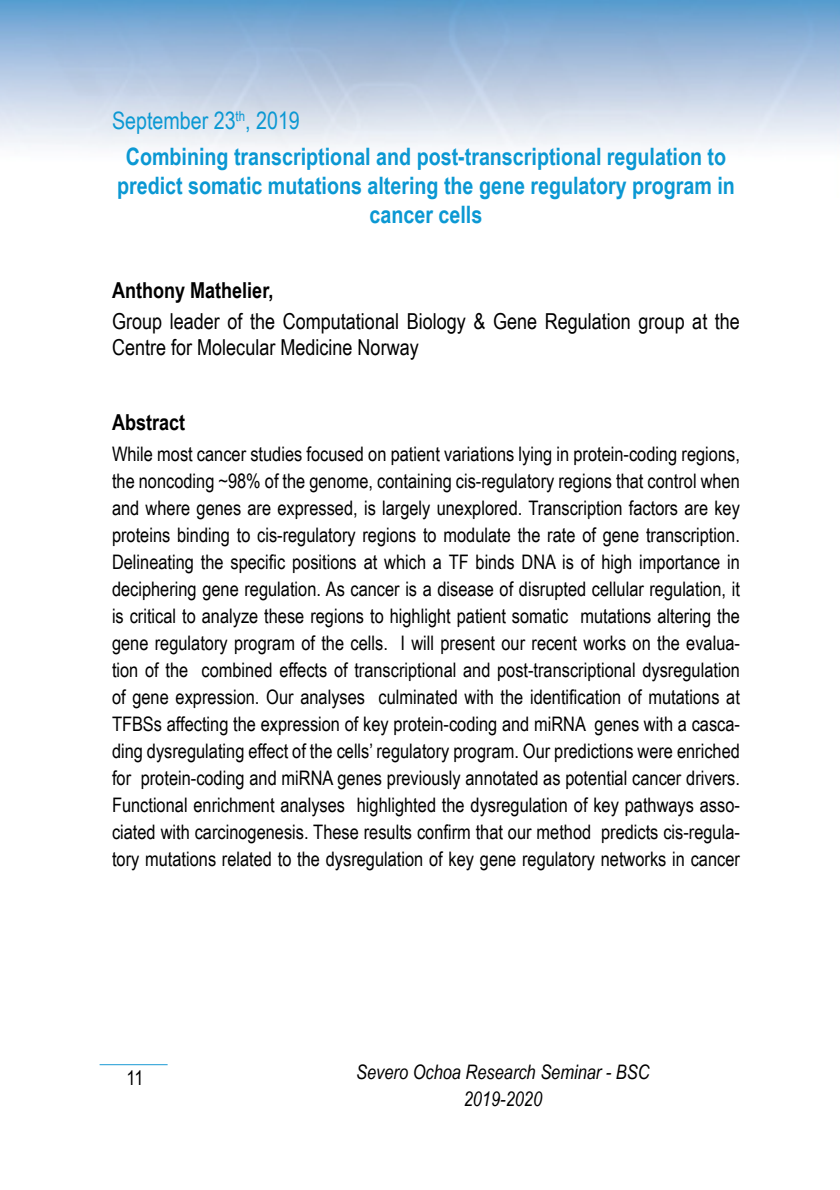
<style>
.page{position:relative;width:840px;height:1190px;background:#fff}
.page>*{position:absolute;margin:0;border:0;box-sizing:border-box;transform-origin:0 0}
.Títol_Abstract{font:700 24px/28.8px "Arial Narrow";color:#0b98d3;text-align:center}
.Data{font:24px "Arial Narrow";color:#0b98d3}
.Lloc{font:22px/26.4px "Arial Narrow";color:#000}
.Nom{font:700 22px "Arial Narrow";color:#000}
.t1{font:20px/27px "Arial Narrow";color:#000;text-align:justify}
.t2{font:italic 20px/27px "Arial Narrow";color:#000;text-align:center}
</style>
<div class="page">
<img style="left:0;top:0;width:840px;height:148px">
<hr style="left:100px;top:1064px;width:68px;height:1px;background:#1999d4">
<p class="Data" style="left:112px;top:103px;width:189px">September 23<sup>th</sup>, 2019</p>
<p class="Títol_Abstract" style="left:117px;top:141px;width:619px">Combining transcriptional and post-transcriptional regulation to predict somatic mutations altering the gene regulatory program in cancer cells</p>
<p class="Nom" style="left:112px;top:274px;width:163px">Anthony Mathelier,</p>
<p class="Lloc" style="left:112px;top:307px;width:630px">Group leader of the Computational Biology &amp; Gene Regulation group at the<br>Centre for Molecular Medicine Norway</p>
<p class="Nom" style="left:112px;top:406px;width:75px">Abstract</p>
<p class="t1" style="left:112px;top:440px;width:630px">While most cancer studies focused on patient variations lying in protein-coding regions, the noncoding ~98% of the genome, containing cis-regulatory regions that control when and where genes are expressed, is largely unexplored. Transcription factors are key proteins binding to cis-regulatory regions to modulate the rate of gene transcription.<br>Delineating the specific positions at which a TF binds DNA is of high importance in deciphering gene regulation. As cancer is a disease of disrupted cellular regulation, it is critical to analyze these regions to highlight patient somatic mutations altering the gene regulatory program of the cells. I will present our recent works on the evalua&shy;tion of the combined effects of transcriptional and post-transcriptional dysregulation of gene expression. Our analyses culminated with the identification of mutations at TFBSs affecting the expression of key protein-coding and miRNA genes with a casca&shy;ding dysregulating effect of the cells’ regulatory program. Our predictions were enriched for protein-coding and miRNA genes previously annotated as potential cancer drivers.<br>Functional enrichment analyses highlighted the dysregulation of key pathways asso&shy;ciated with carcinogenesis. These results confirm that our method predicts cis-regula&shy;tory mutations related to the dysregulation of key gene regulatory networks in cancer</p>
<p class="t1" style="left:127px;top:1063px;width:19px">11</p>
<p class="t2" style="left:356px;top:1058px;width:295px">Severo Ochoa Research Seminar - BSC<br>2019-2020</p>
</div>
